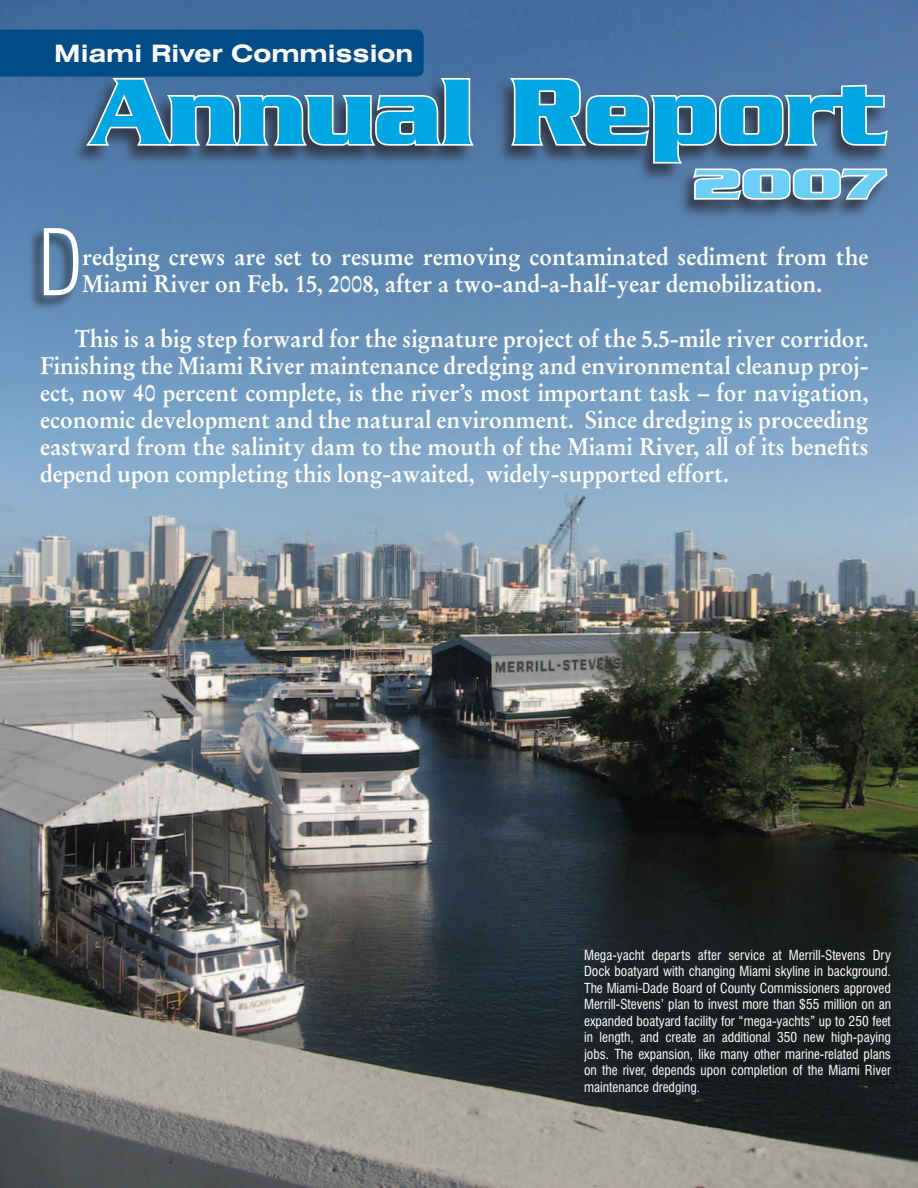
<style>
.page{position:relative;width:918px;height:1188px;background:#fff}
.page>*{position:absolute;margin:0;border:0;box-sizing:border-box;transform-origin:0 0}
.t1{font:700 100.5px "Serpentine";letter-spacing:-.005em;color:#00a5e3;scale:.95 1}
.t2{font:300 condensed 90px "Swiss 721 BT";color:#fff;scale:.9 1}
.t3{font:700 43.5px "Serpentine";color:#6bcff6;scale:1.5 1}
.t4{font:700 24px/27px "Stempel Garamond";letter-spacing:-.005em;color:#fff;scale:.95 1}
.t5{font:700 expanded 24px "Swiss 721 BT";color:#fff}
.t6{font:condensed 13.5px/16.5px "Swiss 721 BT";color:#fff;text-align:justify}
</style>
<div class="page">
<img style="left:0;top:0;width:918px;height:1188px">
<div style="left:69px;top:77px;width:823px;height:145px;background:#231f20;opacity:.68"></div>
<svg style="left:0;top:30px;width:477px;height:119px;background:#3d6993"></svg>
<svg style="left:507px;top:76px;width:383px;height:125px;background:#677e9a"></svg>
<div style="left:27px;top:227px;width:53px;height:85px;background:#231f20;opacity:.75"></div>
<p class="t5" style="left:54px;top:39px;width:360px">Miami River Commission</p>
<h1 class="t1" style="left:91px;top:54px;width:839px">Annual Report</h1>
<h3 class="t3" style="left:693px;top:159px;width:131px">2007</h3>
<h2 class="t2" style="left:38px;top:209px;width:51px">D</h2>
<p class="t4" style="left:82px;top:243px;width:829px">redging crews are set to resume removing contaminated sediment from the<br>Miami River on Feb. 15, 2008, after a two-and-a-half-year demobilization.</p>
<p class="t4" style="left:40px;top:325px;width:874px;text-align:justify;text-indent:35px">This is a big step forward for the signature project of the 5.5-mile river corridor.<br>Finishing the Miami River maintenance dredging and environmental cleanup proj&shy;ect, now 40 percent complete, is the river’s most important task – for navigation, economic development and the natural environment. Since dredging is proceeding eastward from the salinity dam to the mouth of the Miami River, all of its benefits depend upon completing this long-awaited, widely-supported effort.</p>
<p class="t6" style="left:584px;top:947px;width:308px">Mega-yacht departs after service at Merrill-Stevens Dry Dock boatyard with changing Miami skyline in background.<br>The Miami-Dade Board of County Commissioners approved Merrill-Stevens’ plan to invest more than $55 million on an expanded boatyard facility for “mega-yachts” up to 250 feet in length, and create an additional 350 new high-paying jobs. The expansion, like many other marine-related plans on the river, depends upon completion of the Miami River maintenance dredging.</p>
</div>
